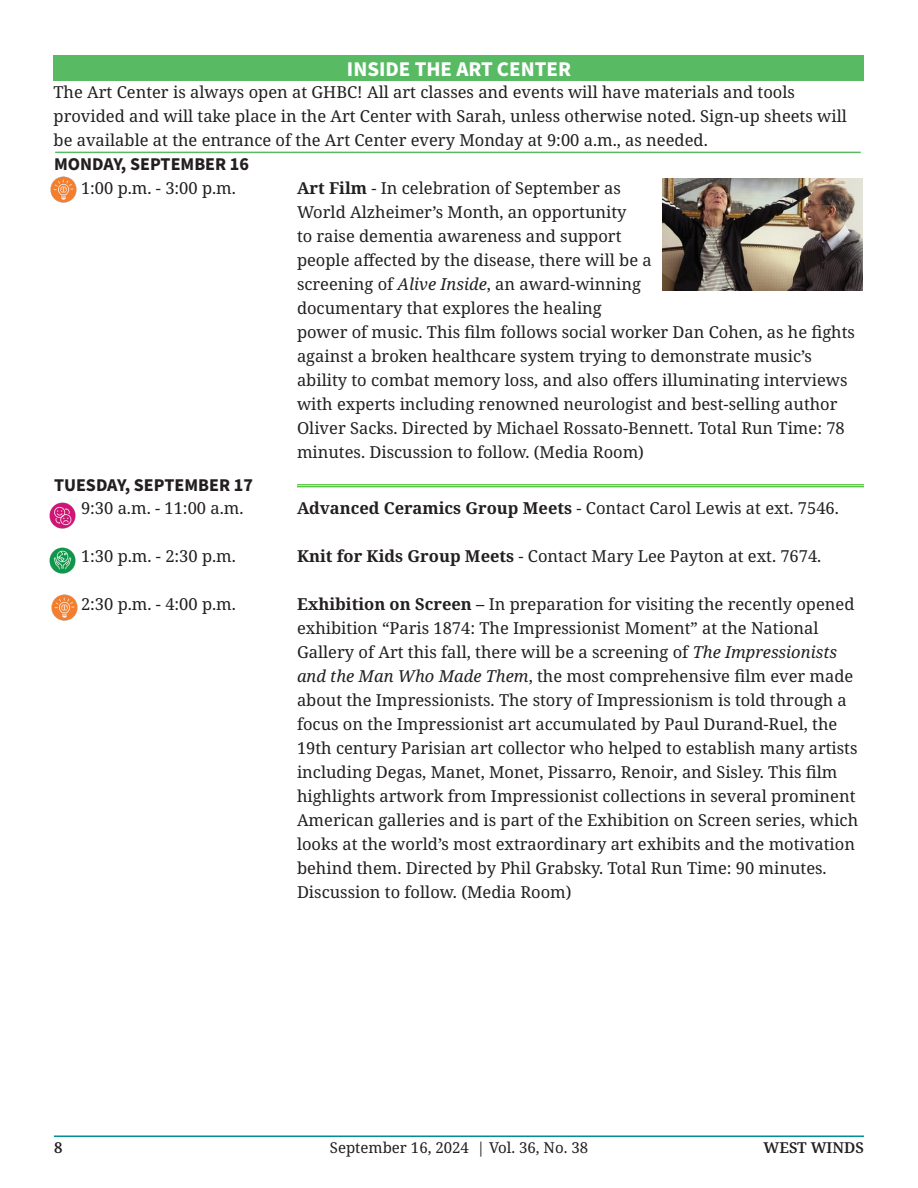
<style>
.page{position:relative;width:918px;height:1188px;background:#fff}
.page>*{position:absolute;margin:0;border:0;box-sizing:border-box;transform-origin:0 0}
.t1{font:700 21px "Source Sans Pro";color:#fff}
.t2{font:700 18px "Source Sans Pro";color:#231f20}
.Text__Whole_Body{font:16.5px/24px "Noto Serif";color:#231f20}
.t3{font:15px "Noto Serif";color:#231f20}
.t4{font:600 15px "Noto Serif";color:#231f20}
.s1{font-weight:700}
.s2{font-style:italic}
</style>
<div class="page">
<div style="left:53px;top:55px;width:811px;height:26px;background:#58bb63"></div>
<hr style="left:55px;top:152px;width:806px;height:1px;background:#58bb63">
<hr style="left:297px;top:484px;width:567px;height:1px;background:#1db100">
<hr style="left:297px;top:486px;width:567px;height:1px;background:#1db100">
<img style="left:662px;top:179px;width:200px;height:112px">
<img style="left:50px;top:176px;width:27px;height:27px">
<img style="left:51px;top:594px;width:27px;height:27px">
<img style="left:49px;top:502px;width:27px;height:27px">
<img style="left:49px;top:547px;width:27px;height:27px">
<hr style="left:54px;top:1136px;width:810px;height:1px;background:#008f99">
<p class="t1" style="left:347px;top:54px;width:226px">INSIDE THE ART CENTER</p>
<p class="Text__Whole_Body" style="left:54px;top:81px;width:795px">The Art Center is always open at GHBC! All art classes and events will have materials and tools provided and will take place in the Art Center with Sarah, unless otherwise noted. Sign-up sheets will be available at the entrance of the Art Center every Monday at 9:00 a.m., as needed.</p>
<p class="t2" style="left:54px;top:151px;width:197px">MONDAY, SEPTEMBER 16</p>
<p class="Text__Whole_Body" style="left:81px;top:176px;width:157px">1:00 p.m. - 3:00 p.m.</p>
<p class="Text__Whole_Body" style="left:297px;top:176px;width:560px"><span class="s1">Art Film</span> - In celebration of September as<br>World Alzheimer’s Month, an opportunity<br>to raise dementia awareness and support<br>people affected by the disease, there will be a<br>screening of <span class="s2">Alive Inside</span>, an award-winning<br>documentary that explores the healing<br>power of music. This film follows social worker Dan Cohen, as he fights against a broken healthcare system trying to demonstrate music’s ability to combat memory loss, and also offers illuminating interviews with experts including renowned neurologist and best-selling author Oliver Sacks. Directed by Michael Rossato-Bennett. Total Run Time: 78 minutes. Discussion to follow. (Media Room)</p>
<p class="t2" style="left:54px;top:472px;width:200px">TUESDAY, SEPTEMBER 17</p>
<p class="Text__Whole_Body" style="left:81px;top:496px;width:164px">9:30 a.m. - 11:00 a.m.</p>
<p class="Text__Whole_Body" style="left:297px;top:496px;width:543px"><span class="s1">Advanced Ceramics Group Meets</span> - Contact Carol Lewis at ext. 7546.</p>
<p class="Text__Whole_Body" style="left:81px;top:544px;width:157px">1:30 p.m. - 2:30 p.m.</p>
<p class="Text__Whole_Body" style="left:297px;top:544px;width:526px"><span class="s1">Knit for Kids Group Meets</span> - Contact Mary Lee Payton at ext. 7674.</p>
<p class="Text__Whole_Body" style="left:81px;top:592px;width:157px">2:30 p.m. - 4:00 p.m.</p>
<p class="Text__Whole_Body" style="left:297px;top:592px;width:563px"><span class="s1">Exhibition on Screen –</span> In preparation for visiting the recently opened exhibition “Paris 1874: The Impressionist Moment” at the National Gallery of Art this fall, there will be a screening of <span class="s2">The Impressionists and the Man Who Made Them</span>, the most comprehensive film ever made about the Impressionists. The story of Impressionism is told through a focus on the Impressionist art accumulated by Paul Durand-Ruel, the 19th century Parisian art collector who helped to establish many artists including Degas, Manet, Monet, Pissarro, Renoir, and Sisley. This film highlights artwork from Impressionist collections in several prominent American galleries and is part of the Exhibition on Screen series, which looks at the world’s most extraordinary art exhibits and the motivation behind them. Directed by Phil Grabsky. Total Run Time: 90 minutes.<br>Discussion to follow. (Media Room)</p>
<p class="t4" style="left:54px;top:1137px;width:10px">8</p>
<p class="t3" style="left:330px;top:1137px;width:260px">September 16, 2024 | Vol. 36, No. 38</p>
<p class="t4" style="left:764px;top:1137px;width:102px">WEST WINDS</p>
</div>
